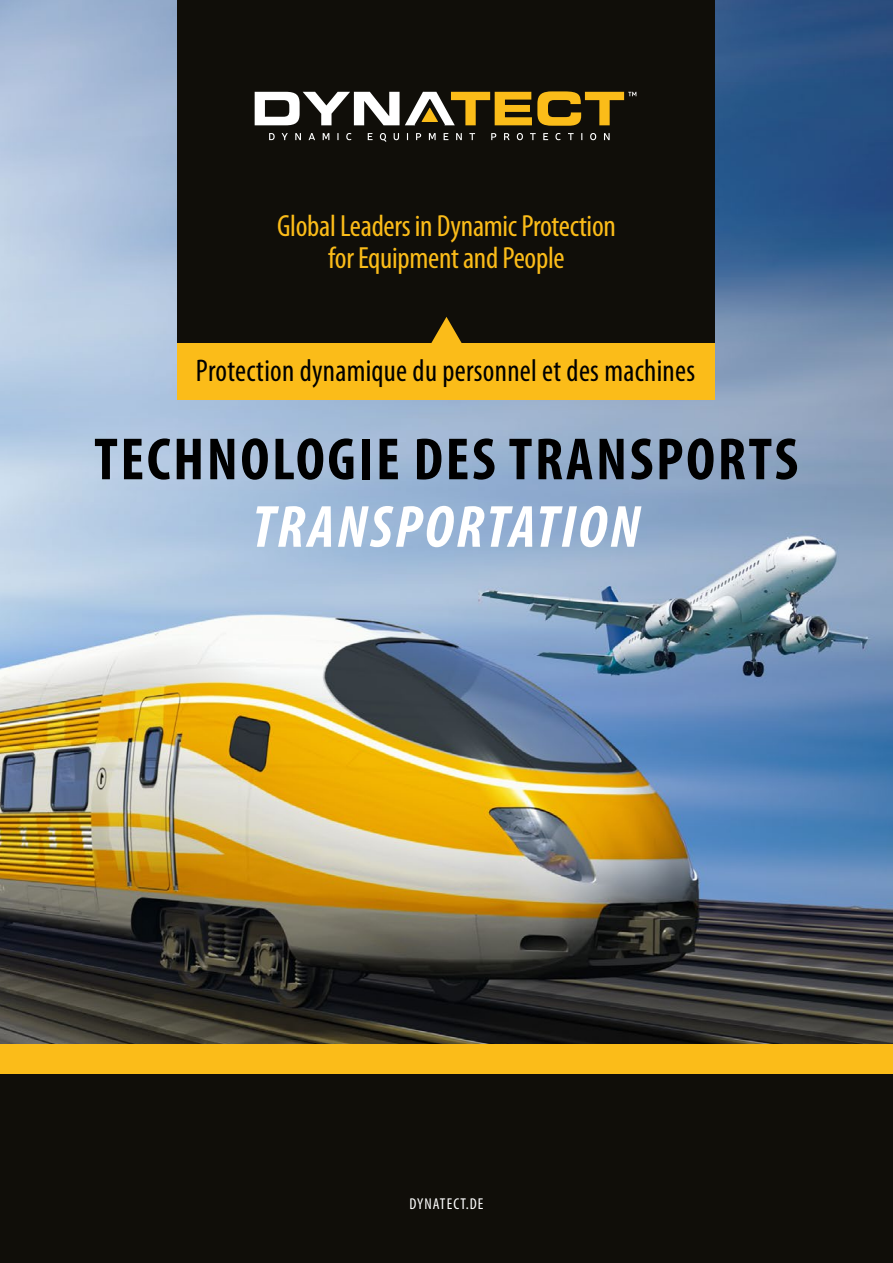
<style>
.page{position:relative;width:893px;height:1263px;background:#fff}
.page>*{position:absolute;margin:0;border:0;box-sizing:border-box;transform-origin:0 0}
.t1{font:700 condensed 60px "Myriad Pro";letter-spacing:.045em;color:#000}
.t2{font:italic 700 condensed 60px "Myriad Pro";letter-spacing:.045em;color:#fff}
.t3{font:condensed 31.5px "Myriad Pro";letter-spacing:.01em;color:#000;scale:.96 1}
.t4{font:condensed 30.75px/32.5px "Myriad Pro";letter-spacing:-.01em;color:#fbbc19;text-align:center}
.t5{font:condensed 15.75px "Myriad Pro";letter-spacing:.07em;color:#fff}
</style>
<div class="page">
<img style="left:0;top:0;width:893px;height:1044px">
<div style="left:0;top:1074px;width:893px;height:189px;background:#100e09"></div>
<div style="left:178px;top:0;width:537px;height:343px;background:#100e09"></div>
<svg style="left:255px;top:91px;width:381px;height:35px"></svg>
<svg style="left:269px;top:133px;width:6px;height:7px"></svg>
<svg style="left:282px;top:133px;width:6px;height:7px"></svg>
<svg style="left:295px;top:133px;width:6px;height:7px"></svg>
<svg style="left:309px;top:133px;width:6px;height:7px"></svg>
<svg style="left:323px;top:133px;width:6px;height:7px"></svg>
<svg style="left:337px;top:133px;width:2px;height:7px"></svg>
<svg style="left:346px;top:133px;width:5px;height:7px"></svg>
<svg style="left:368px;top:133px;width:5px;height:7px"></svg>
<svg style="left:380px;top:133px;width:6px;height:9px"></svg>
<svg style="left:394px;top:133px;width:5px;height:7px"></svg>
<svg style="left:416px;top:133px;width:5px;height:7px"></svg>
<svg style="left:429px;top:133px;width:7px;height:7px"></svg>
<svg style="left:444px;top:133px;width:4px;height:7px"></svg>
<svg style="left:456px;top:133px;width:6px;height:7px"></svg>
<svg style="left:469px;top:133px;width:6px;height:7px"></svg>
<svg style="left:491px;top:133px;width:5px;height:7px"></svg>
<svg style="left:504px;top:133px;width:6px;height:7px"></svg>
<svg style="left:517px;top:133px;width:6px;height:7px"></svg>
<svg style="left:530px;top:133px;width:6px;height:7px"></svg>
<svg style="left:543px;top:133px;width:5px;height:7px"></svg>
<svg style="left:555px;top:133px;width:6px;height:7px"></svg>
<svg style="left:568px;top:133px;width:6px;height:7px"></svg>
<svg style="left:590px;top:133px;width:6px;height:7px"></svg>
<svg style="left:604px;top:133px;width:6px;height:7px"></svg>
<div style="left:178px;top:343px;width:537px;height:57px;background:#fbbc19"></div>
<svg style="left:431px;top:317px;width:31px;height:26px"></svg>
<div style="left:0;top:1044px;width:893px;height:30px;background:#fbbc19"></div>
<p class="t4" style="left:277px;top:209px;width:340px">Global Leaders in Dynamic Protection for Equipment and People</p>
<p class="t3" style="left:196px;top:351px;width:522px">Protection dynamique du personnel et des machines</p>
<h1 class="t1" style="left:94px;top:422px;width:705px">TECHNOLOGIE DES TRANSPORTS</h1>
<h1 class="t2" style="left:252px;top:489px;width:389px">TRANSPORTATION</h1>
<p class="t5" style="left:409px;top:1194px;width:76px">DYNATECT.DE</p>
</div>
